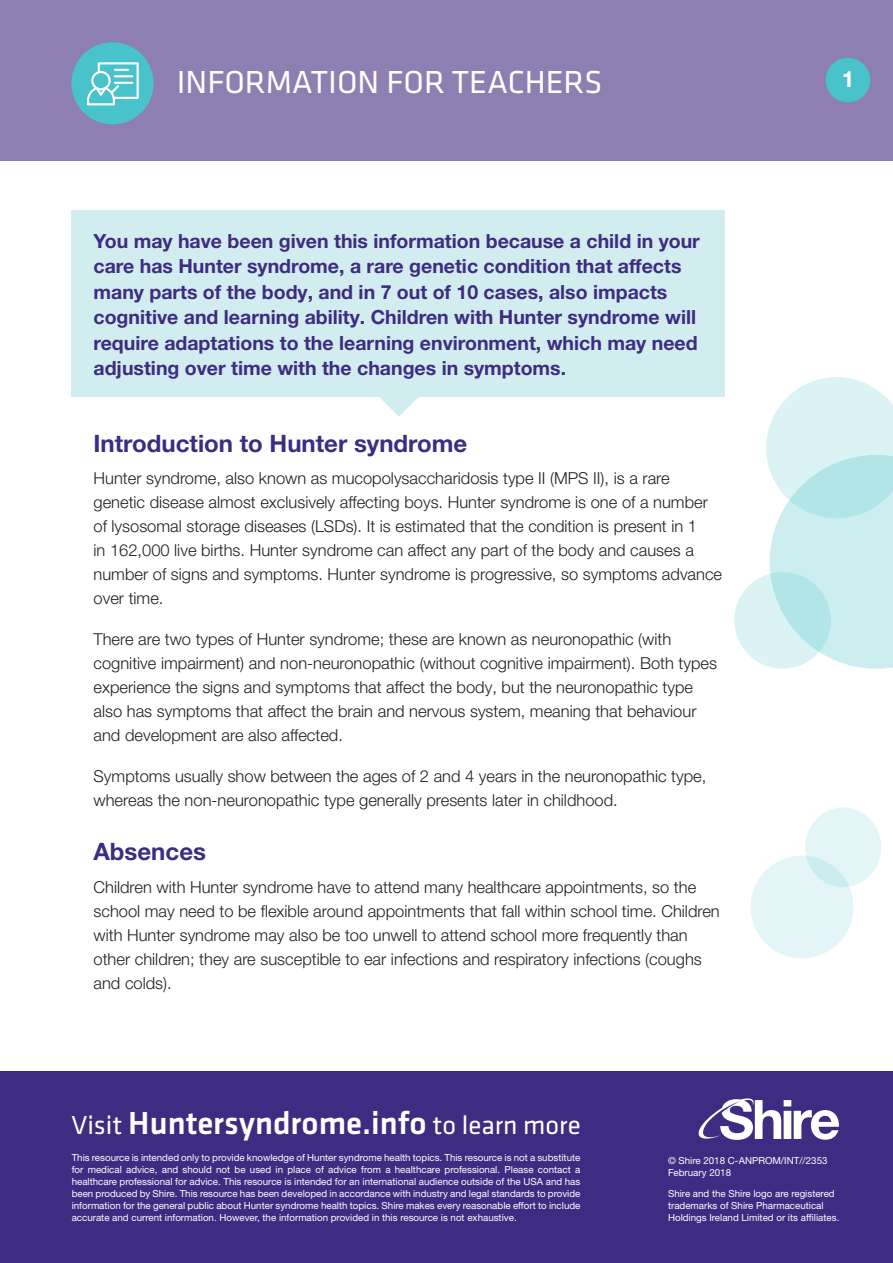
<style>
.page{position:relative;width:893px;height:1263px;background:#fff}
.page>*{position:absolute;margin:0;border:0;box-sizing:border-box;transform-origin:0 0}
.t1{font:500 33px "Klavika";color:#fff}
.t2{font:33px "Klavika";color:#fff}
.heading{font:700 24px "Helvetica Neue LT Pro";color:#3d2c82}
.t3{font:700 22.5px "Helvetica Neue LT Pro";color:#fff}
.intro{font:700 19.5px/25.5px "Helvetica Neue LT Pro";color:#3d2c82}
.Body_Copy{font:300 16.5px/24px "Helvetica Neue LT Pro";color:#231f20}
.t4{font:9.75px/12px "Helvetica Neue LT Pro";color:#fff}
.s1{font-weight:400;font-size:27px}
</style>
<div class="page">
<div style="left:0;top:0;width:893px;height:160px;background:#8d7fb2"></div>
<svg style="left:766px;top:377px;width:127px;height:292px;background:#d1eff1"></svg>
<svg style="left:734px;top:572px;width:97px;height:97px;background:#caedef"></svg>
<div style="left:71px;top:42px;width:83px;height:82px;background:#48c2cb;border-radius:50%"></div>
<div style="left:826px;top:58px;width:44px;height:44px;background:#48c2cb;border-radius:50%"></div>
<div style="left:750px;top:855px;width:103px;height:103px;background:#e3f5f7;border-radius:50%"></div>
<svg style="left:805px;top:807px;width:76px;height:80px;background:#dff3f6"></svg>
<svg style="left:87px;top:62px;width:52px;height:43px"></svg>
<div style="left:71px;top:210px;width:654px;height:187px;background:#d2edf0"></div>
<svg style="left:379px;top:397px;width:40px;height:20px"></svg>
<div style="left:0;top:1071px;width:893px;height:192px;background:#3d2c82"></div>
<svg style="left:698px;top:1098px;width:141px;height:42px"></svg>
<p class="t2" style="left:177px;top:64px;width:427px">INFORMATION FOR TEACHERS</p>
<p class="t3" style="left:842px;top:65px;width:14px">1</p>
<p class="intro" style="left:94px;top:228px;width:608px">You may have been given this information because a child in your care has Hunter syndrome, a rare genetic condition that affects many parts of the body, and in 7 out of 10 cases, also impacts cognitive and learning ability. Children with Hunter syndrome will require adaptations to the learning environment, which may need adjusting over time with the changes in symptoms.</p>
<p class="heading" style="left:94px;top:428px;width:375px">Introduction to Hunter syndrome</p>
<p class="Body_Copy" style="left:94px;top:466px;width:630px">Hunter syndrome, also known as mucopolysaccharidosis type II (MPS II), is a rare genetic disease almost exclusively affecting boys. Hunter syndrome is one of a number of lysosomal storage diseases (LSDs). It is estimated that the condition is present in 1<br>in 162,000 live births. Hunter syndrome can affect any part of the body and causes a number of signs and symptoms. Hunter syndrome is progressive, so symptoms advance over time.</p>
<p class="Body_Copy" style="left:94px;top:627px;width:625px">There are two types of Hunter syndrome; these are known as neuronopathic (with cognitive impairment) and non-neuronopathic (without cognitive impairment). Both types experience the signs and symptoms that affect the body, but the neuronopathic type also has symptoms that affect the brain and nervous system, meaning that behaviour and development are also affected.</p>
<p class="Body_Copy" style="left:94px;top:764px;width:614px">Symptoms usually show between the ages of 2 and 4 years in the neuronopathic type, whereas the non-neuronopathic type generally presents later in childhood.</p>
<p class="heading" style="left:94px;top:837px;width:114px">Absences</p>
<p class="Body_Copy" style="left:94px;top:875px;width:628px">Children with Hunter syndrome have to attend many healthcare appointments, so the school may need to be flexible around appointments that fall within school time. Children with Hunter syndrome may also be too unwell to attend school more frequently than other children; they are susceptible to ear infections and respiratory infections (coughs and colds).</p>
<p class="t1" style="left:71px;top:1105px;width:511px"><span class="s1">Visit</span> Huntersyndrome.info <span class="s1">to learn more</span></p>
<p class="t4" style="left:72px;top:1151px;width:510px;text-align:justify">This resource is intended only to provide knowledge of Hunter syndrome health topics. This resource is not a substitute for medical advice, and should not be used in place of advice from a healthcare professional. Please contact a healthcare professional for advice. This resource is intended for an international audience outside of the USA and has been produced by Shire. This resource has been developed in accordance with industry and legal standards to provide information for the general public about Hunter syndrome health topics. Shire makes every reasonable effort to include accurate and current information. However, the information provided in this resource is not exhaustive.</p>
<p class="t4" style="left:668px;top:1154px;width:161px">© Shire 2018 C-ANPROM/INT//2353<br>February 2018</p>
<p class="t4" style="left:668px;top:1187px;width:173px">Shire and the Shire logo are registered trademarks of Shire Pharmaceutical<br>Holdings Ireland Limited or its affiliates.</p>
</div>
